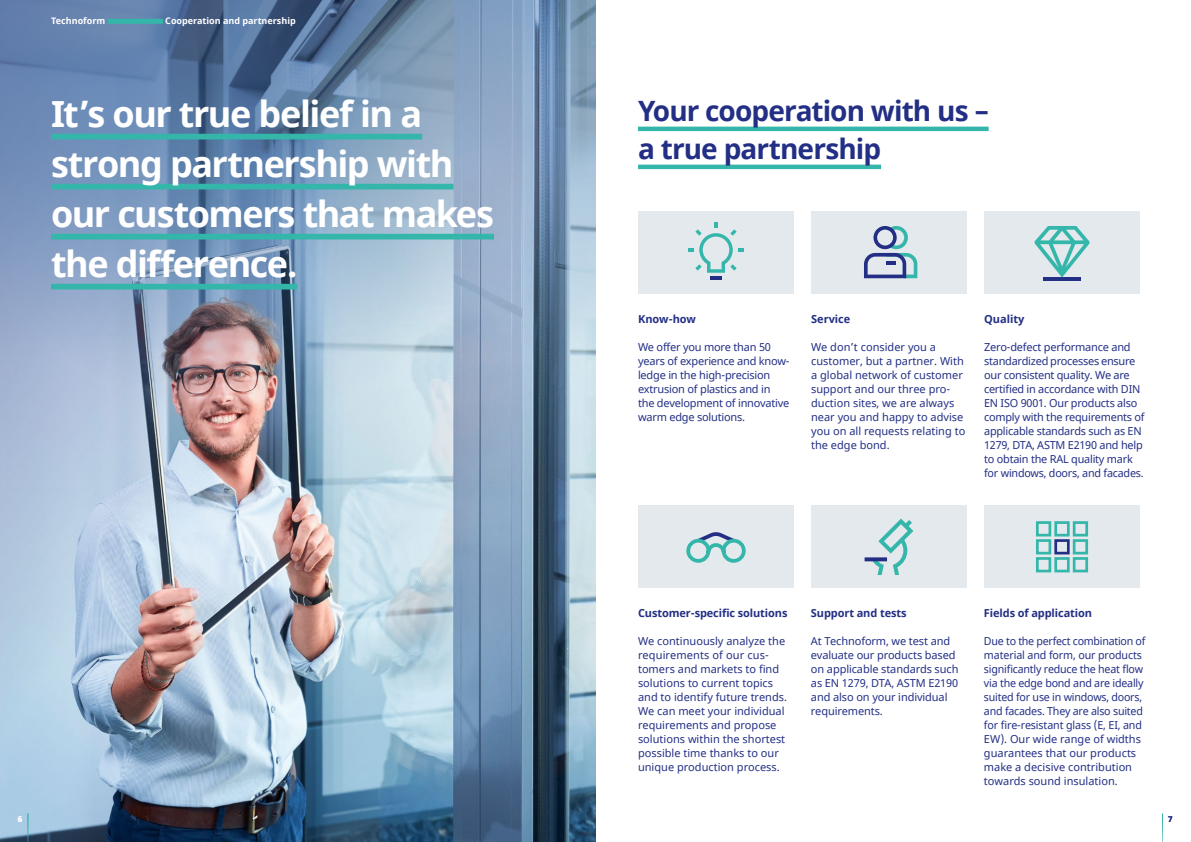
<style>
.page{position:relative;width:1191px;height:842px;background:#fff}
.page>*{position:absolute;margin:0;border:0;box-sizing:border-box;transform-origin:0 0}
.t1{font:700 36px/50px "Noto Sans";letter-spacing:-.04em;color:#fff}
.t2{font:700 28px/38px "Noto Sans";letter-spacing:-.035em;color:#232f85}
.t3{font:11px/14px "Noto Sans";letter-spacing:-.01em;color:#232f85}
.t4{font:700 11px "Noto Sans";letter-spacing:-.01em;color:#232f85}
.t5{font:700 9px "Noto Sans";color:#fff}
.t6{font:700 8px "Noto Sans";color:#fff}
.t7{font:700 8px "Noto Sans";color:#232f85}
</style>
<div class="page">
<img style="left:0;top:353px;width:595px;height:489px">
<img style="left:0;top:353px;width:516px;height:64px">
<svg style="left:0;top:0;width:595px;height:353px;background:#7d98b8"></svg>
<div style="left:984px;top:211px;width:156px;height:82px;background:#e3e9ec"></div>
<div style="left:811px;top:211px;width:156px;height:82px;background:#e3e9ec"></div>
<div style="left:638px;top:211px;width:156px;height:82px;background:#e3e9ec"></div>
<div style="left:984px;top:506px;width:156px;height:82px;background:#e3e9ec"></div>
<div style="left:811px;top:506px;width:156px;height:82px;background:#e3e9ec"></div>
<div style="left:638px;top:506px;width:156px;height:82px;background:#e3e9ec"></div>
<hr style="left:710px;top:276px;width:11px;height:4px;background:#232f85">
<svg style="left:688px;top:222px;width:55px;height:51px"></svg>
<svg style="left:864px;top:226px;width:53px;height:52px"></svg>
<svg style="left:686px;top:532px;width:60px;height:31px"></svg>
<svg style="left:872px;top:519px;width:41px;height:56px"></svg>
<svg style="left:864px;top:557px;width:23px;height:4px"></svg>
<svg style="left:1036px;top:521px;width:52px;height:52px"></svg>
<hr style="left:1043px;top:277px;width:38px;height:4px;background:#232f85">
<svg style="left:1034px;top:226px;width:55px;height:52px"></svg>
<div style="left:108px;top:19px;width:55px;height:5px;background:#35b6aa"></div>
<hr style="left:638px;top:127px;width:350px;height:4px;background:#35b6aa">
<hr style="left:638px;top:165px;width:243px;height:4px;background:#35b6aa">
<div style="left:51px;top:134px;width:371px;height:5px;background:#35b6aa"></div>
<div style="left:51px;top:184px;width:402px;height:5px;background:#35b6aa"></div>
<div style="left:51px;top:234px;width:443px;height:5px;background:#35b6aa"></div>
<div style="left:51px;top:284px;width:246px;height:5px;background:#35b6aa"></div>
<svg style="left:1162px;top:814px;width:1px;height:28px"></svg>
<svg style="left:28px;top:814px;width:1px;height:28px"></svg>
<p class="t5" style="left:51px;top:14px;width:56px">Technoform</p>
<p class="t5" style="left:165px;top:14px;width:132px">Cooperation and partnership</p>
<h1 class="t1" style="left:51px;top:90px;width:444px">It’s our true belief in a strong partnership with our customers that makes the difference.</h1>
<h2 class="t2" style="left:638px;top:93px;width:352px">Your cooperation with us – a true partnership</h2>
<p class="t4" style="left:638px;top:311px;width:60px">Know-how</p>
<p class="t3" style="left:638px;top:340px;width:153px">We offer you more than 50 years of experience and know&shy;ledge in the high-precision extrusion of plastics and in the development of innovative warm edge solutions.</p>
<p class="t4" style="left:811px;top:311px;width:41px">Service</p>
<p class="t3" style="left:811px;top:340px;width:156px">We don’t consider you a customer, but a partner. With a global network of customer support and our three pro&shy;duction sites, we are always near you and happy to advise you on all requests relating to the edge bond.</p>
<p class="t4" style="left:984px;top:311px;width:42px">Quality</p>
<p class="t3" style="left:984px;top:341px;width:162px">Zero-defect performance and standardized processes ensure our consistent quality. We are certified in accordance with DIN<br>EN ISO 9001. Our products also comply with the requirements of applicable standards such as EN<br>1279, DTA, ASTM E2190 and help to obtain the RAL quality mark for windows, doors, and facades.</p>
<p class="t4" style="left:638px;top:605px;width:151px">Customer-specific solutions</p>
<p class="t3" style="left:638px;top:634px;width:150px">We continuously analyze the requirements of our cus&shy;tomers and markets to find solutions to current topics and to identify future trends.<br>We can meet your individual requirements and propose solutions within the shortest possible time thanks to our unique production process.</p>
<p class="t4" style="left:811px;top:605px;width:97px">Support and tests</p>
<p class="t3" style="left:811px;top:634px;width:149px">At Technoform, we test and evaluate our products based on applicable standards such as EN 1279, DTA, ASTM E2190 and also on your individual requirements.</p>
<p class="t4" style="left:984px;top:605px;width:110px">Fields of application</p>
<p class="t3" style="left:984px;top:634px;width:163px">Due to the perfect combination of material and form, our products significantly reduce the heat flow via the edge bond and are ideally suited for use in windows, doors, and facades. They are also suited for fire-resistant glass (E, EI, and<br>EW). Our wide range of widths guarantees that our products make a decisive contribution towards sound insulation.</p>
<p class="t6" style="left:18px;top:814px;width:6px">6</p>
<p class="t7" style="left:1168px;top:814px;width:6px">7</p>
</div>
